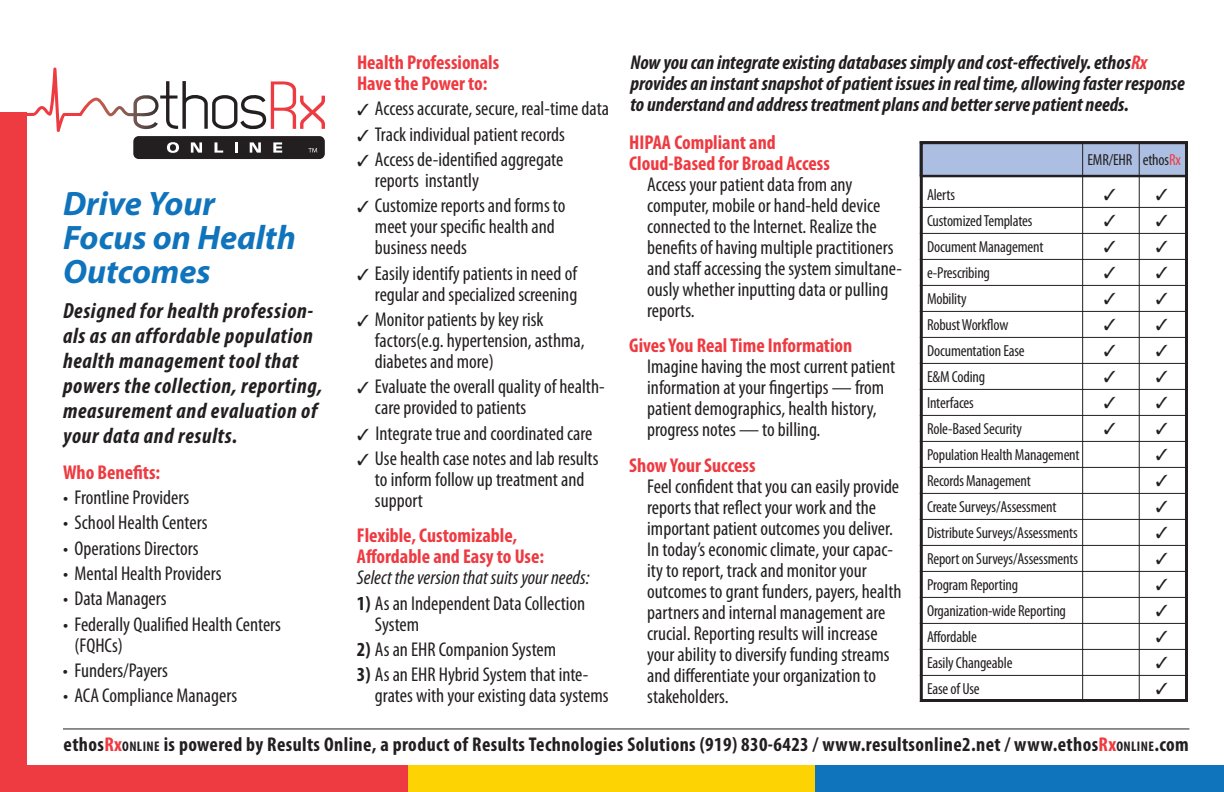
<style>
.page{position:relative;width:1224px;height:792px;background:#fff}
.page>*{position:absolute;margin:0;border:0;box-sizing:border-box;transform-origin:0 0}
.t1{font:italic 700 34px/34px "Myriad Pro";color:#1074bc}
.t2{font:italic 700 condensed 22px/25px "Myriad Pro";letter-spacing:.03em;color:#231f20}
.t3{font:condensed 20px/21px "Myriad Pro";color:#231f20}
.t4{font:italic 700 condensed 20px/21px "Myriad Pro";color:#231f20}
.t5{font:700 condensed 20px/21px "Myriad Pro";color:#ee3a41}
.t6{font:700 condensed 20px "Myriad Pro";letter-spacing:.02em;color:#231f20}
.t7{font:italic condensed 20px "Myriad Pro";color:#231f20}
.t8{font:condensed 16px "Myriad Pro";letter-spacing:-.01em;color:#231f20}
.s1{font-weight:700}
.s2{color:#ee3a41}
.s3{font-size:14px}
</style>
<div class="page">
<div style="left:133px;top:136px;width:192px;height:23px;background:#231f20;border-radius:5px"></div>
<svg style="left:167px;top:142px;width:12px;height:11px"></svg>
<svg style="left:191px;top:142px;width:11px;height:11px"></svg>
<svg style="left:215px;top:142px;width:8px;height:11px"></svg>
<svg style="left:235px;top:142px;width:3px;height:11px"></svg>
<svg style="left:250px;top:142px;width:11px;height:11px"></svg>
<svg style="left:273px;top:142px;width:9px;height:11px"></svg>
<svg style="left:308px;top:148px;width:9px;height:4px"></svg>
<svg style="left:27px;top:68px;width:298px;height:64px"></svg>
<div style="left:0;top:765px;width:408px;height:27px;background:#ee3a41"></div>
<div style="left:408px;top:765px;width:408px;height:27px;background:#fed304"></div>
<div style="left:816px;top:765px;width:408px;height:27px;background:#1074bc"></div>
<div style="left:0;top:112px;width:27px;height:680px;background:#ee3a41"></div>
<hr style="left:63px;top:728px;width:1126px;height:1px;background:#231f20">
<div style="left:920px;top:141px;width:268px;height:35px;background:#acbfe2"></div>
<hr style="left:920px;top:175px;width:268px;height:2px;background:#231f20">
<hr style="left:920px;top:207px;width:268px;height:1px;background:#231f20">
<hr style="left:920px;top:233px;width:268px;height:1px;background:#231f20">
<hr style="left:920px;top:259px;width:268px;height:1px;background:#231f20">
<hr style="left:920px;top:285px;width:268px;height:1px;background:#231f20">
<hr style="left:920px;top:311px;width:268px;height:1px;background:#231f20">
<hr style="left:920px;top:337px;width:268px;height:1px;background:#231f20">
<hr style="left:920px;top:363px;width:268px;height:1px;background:#231f20">
<hr style="left:920px;top:389px;width:268px;height:1px;background:#231f20">
<hr style="left:920px;top:415px;width:268px;height:1px;background:#231f20">
<hr style="left:920px;top:441px;width:268px;height:1px;background:#231f20">
<hr style="left:920px;top:467px;width:268px;height:1px;background:#231f20">
<hr style="left:920px;top:493px;width:268px;height:1px;background:#231f20">
<hr style="left:920px;top:519px;width:268px;height:1px;background:#231f20">
<hr style="left:920px;top:545px;width:268px;height:1px;background:#231f20">
<hr style="left:920px;top:571px;width:268px;height:1px;background:#231f20">
<hr style="left:920px;top:597px;width:268px;height:1px;background:#231f20">
<hr style="left:920px;top:623px;width:268px;height:1px;background:#231f20">
<hr style="left:920px;top:649px;width:268px;height:1px;background:#231f20">
<hr style="left:920px;top:675px;width:268px;height:1px;background:#231f20">
<div style="left:920px;top:141px;width:268px;height:561px;border:3px solid #231f20"></div>
<hr style="left:1082px;top:141px;width:1px;height:561px;background:#231f20">
<hr style="left:1139px;top:143px;width:1px;height:559px;background:#231f20">
<p class="t5" style="left:357px;top:51px;width:144px">Health Professionals<br>Have the Power to:</p>
<p class="t3" style="left:357px;top:98px;width:254px">✓ Access accurate, secure, real-time data</p>
<p class="t3" style="left:357px;top:123px;width:209px">✓ Track individual patient records</p>
<p class="t3" style="left:375px;top:149px;width:190px;text-indent:-18px">✓ Access de-identified aggregate reports instantly</p>
<p class="t3" style="left:375px;top:195px;width:192px;text-indent:-18px">✓ Customize reports and forms to meet your specific health and business needs</p>
<p class="t3" style="left:357px;top:262px;width:222px;text-align:right">✓ Easily identify patients in need of regular and specialized screening</p>
<p class="t3" style="left:375px;top:309px;width:211px;text-indent:-18px">✓ Monitor patients by key risk factors(e.g. hypertension, asthma, diabetes and more)</p>
<p class="t3" style="left:375px;top:376px;width:231px;text-indent:-18px">✓ Evaluate the overall quality of health&shy;care provided to patients</p>
<p class="t3" style="left:357px;top:422px;width:237px">✓ Integrate true and coordinated care</p>
<p class="t3" style="left:375px;top:448px;width:225px;text-indent:-18px">✓ Use health case notes and lab results to inform follow up treatment and support</p>
<p class="t5" style="left:357px;top:525px;width:189px">Flexible, Customizable,<br>Affordable and Easy to Use:</p>
<p class="t7" style="left:357px;top:566px;width:234px">Select the version that suits your needs:</p>
<p class="t3" style="left:375px;top:592px;width:212px;text-indent:-18px"><span class="s1">1)</span> As an Independent Data Collection<br>System</p>
<p class="t3" style="left:357px;top:639px;width:201px"><span class="s1">2)</span> As an EHR Companion System</p>
<p class="t3" style="left:375px;top:664px;width:235px;text-indent:-18px"><span class="s1">3)</span> As an EHR Hybrid System that inte&shy;grates with your existing data systems</p>
<p class="t4" style="left:630px;top:52px;width:556px">Now you can integrate existing databases simply and cost-effectively. ethos<span class="s2">Rx </span>provides an instant snapshot of patient issues in real time, allowing faster response to understand and address treatment plans and better serve patient needs.</p>
<p class="t5" style="left:629px;top:131px;width:202px">HIPAA Compliant and<br>Cloud-Based for Broad Access</p>
<p class="t3" style="left:647px;top:174px;width:256px">Access your patient data from any computer, mobile or hand-held device connected to the Internet. Realize the benefits of having multiple practitioners and staff accessing the system simultane&shy;ously whether inputting data or pulling reports.</p>
<p class="t5" style="left:629px;top:335px;width:225px">Gives You Real Time Information</p>
<p class="t3" style="left:647px;top:356px;width:249px">Imagine having the most current patient information at your fingertips — from patient demographics, health history, progress notes — to billing.</p>
<p class="t5" style="left:629px;top:454px;width:128px">Show Your Success</p>
<p class="t3" style="left:647px;top:475px;width:256px">Feel confident that you can easily provide reports that reflect your work and the important patient outcomes you deliver.<br>In today’s economic climate, your capac&shy;ity to report, track and monitor your outcomes to grant funders, payers, health partners and internal management are crucial. Reporting results will increase your ability to diversify funding streams and differentiate your organization to stakeholders.</p>
<p class="t6" style="left:64px;top:732px;width:1127px">ethos<span class="s2">Rx</span><span class="s3">ONLINE</span> is powered by Results Online, a product of Results Technologies Solutions (919) 830-6423 / www.resultsonline2.net / www.ethos<span class="s2">Rx</span><span class="s3">ONLINE</span>.com</p>
<p class="t8" style="left:1087px;top:150px;width:95px">EMR/EHR ethos<span class="s2">Rx</span></p>
<p class="t8" style="left:927px;top:185px;width:30px">Alerts</p>
<p class="t8" style="left:927px;top:211px;width:107px">CustomizedTemplates</p>
<p class="t8" style="left:927px;top:237px;width:118px">DocumentManagement</p>
<p class="t8" style="left:927px;top:263px;width:65px">e-Prescribing</p>
<p class="t8" style="left:927px;top:289px;width:41px">Mobility</p>
<p class="t8" style="left:927px;top:315px;width:83px">RobustWorkflow</p>
<p class="t8" style="left:927px;top:341px;width:99px">Documentation Ease</p>
<p class="t8" style="left:927px;top:367px;width:60px">E&amp;MCoding</p>
<p class="t8" style="left:927px;top:393px;width:48px">Interfaces</p>
<p class="t8" style="left:927px;top:419px;width:96px">Role-BasedSecurity</p>
<p class="t8" style="left:927px;top:445px;width:154px">Population HealthManagement</p>
<p class="t8" style="left:927px;top:471px;width:105px">RecordsManagement</p>
<p class="t8" style="left:927px;top:497px;width:131px">CreateSurveys/Assessment</p>
<p class="t8" style="left:927px;top:523px;width:152px">DistributeSurveys/Assessments</p>
<p class="t8" style="left:927px;top:549px;width:152px">Reporton Surveys/Assessments</p>
<p class="t8" style="left:927px;top:575px;width:93px">ProgramReporting</p>
<p class="t8" style="left:927px;top:601px;width:141px">Organization-wide Reporting</p>
<p class="t8" style="left:927px;top:627px;width:51px">Affordable</p>
<p class="t8" style="left:927px;top:653px;width:87px">EasilyChangeable</p>
<p class="t8" style="left:927px;top:679px;width:54px">Easeof Use</p>
<h1 class="t1" style="left:63px;top:186px;width:234px">Drive Your<br>Focus on Health<br>Outcomes</h1>
<p class="t2" style="left:63px;top:298px;width:261px">Designed for health profession&shy;als as an affordable population health management tool that powers the collection, reporting, measurement and evaluation of your data and results.</p>
<p class="t5" style="left:63px;top:461px;width:99px">Who Benefits:</p>
<p class="t3" style="left:63px;top:487px;width:128px">• Frontline Providers</p>
<p class="t3" style="left:63px;top:512px;width:146px">• School Health Centers</p>
<p class="t3" style="left:63px;top:537px;width:137px">• Operations Directors</p>
<p class="t3" style="left:63px;top:563px;width:160px">• Mental Health Providers</p>
<p class="t3" style="left:63px;top:588px;width:105px">• Data Managers</p>
<p class="t3" style="left:75px;top:613px;width:208px;text-indent:-12px">• Federally Qualified Health Centers (FQHCs)</p>
<p class="t3" style="left:63px;top:660px;width:107px">• Funders/Payers</p>
<p class="t3" style="left:63px;top:685px;width:176px">• ACA Compliance Managers</p>
</div>
